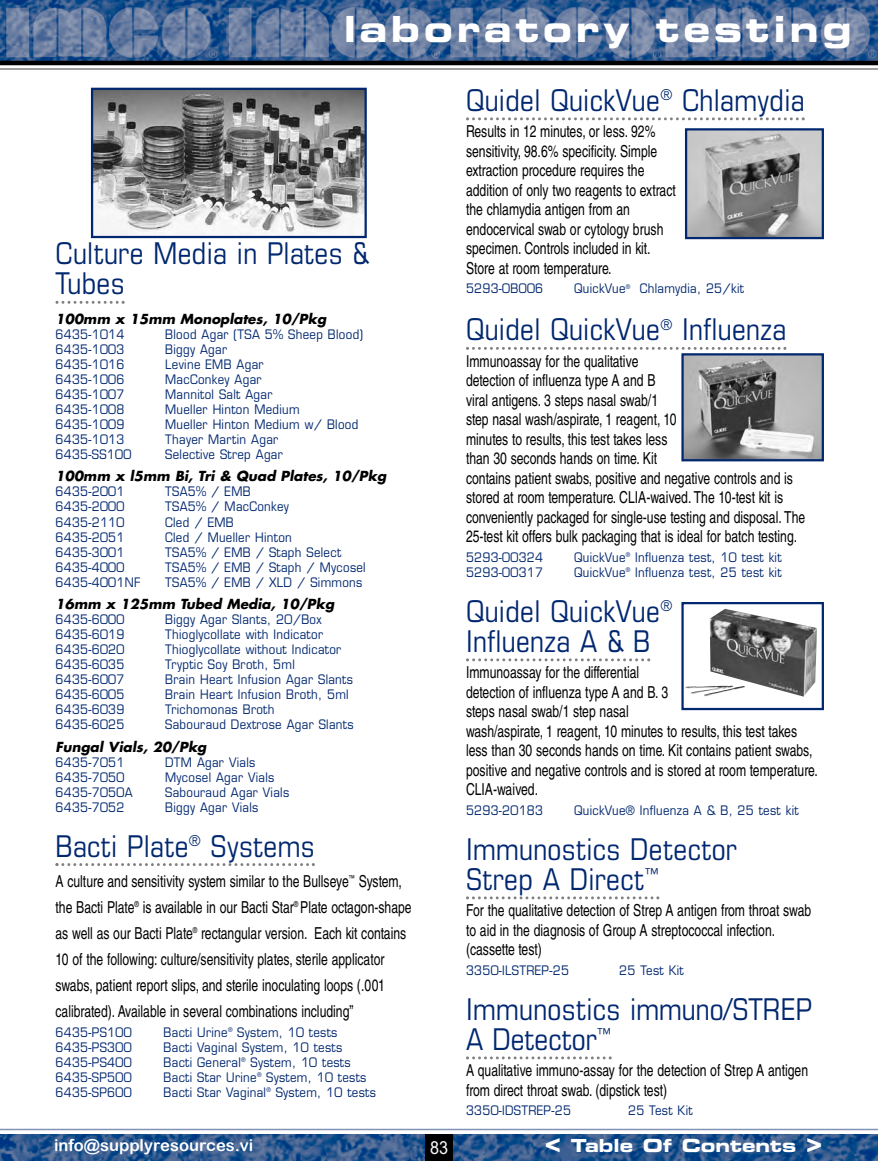
<style>
.page{position:relative;width:878px;height:1161px;background:#fff}
.page>*{position:absolute;margin:0;border:0;box-sizing:border-box;transform-origin:0 0}
.t1{font:36px "Eurostile Bold Extended Two";letter-spacing:.1em;color:#fff}
.t2{font:condensed 30px/30px "Eurostile";letter-spacing:.01em;color:#00276f}
.t3{font:18px "Eurostile Bold Extended Two";color:#fff}
.t4{font:18px "Arial";color:#fff;scale:.9 1}
.t5{font:condensed 16.5px/19.5px "Helvetica";color:#000;scale:.9 1}
.t6{font:16.5px "Arial Rounded MT Bold";color:#fff}
.t7{font:italic 700 13.5px "Futura";color:#000}
.t8{font:12.75px "Eurostile";letter-spacing:.025em;color:#00276f;scale:.9 1}
.s1{font-size:27px}
</style>
<div class="page">
<img style="left:0;top:0;width:878px;height:61px">
<img style="left:0;top:1134px;width:878px;height:27px">
<div style="left:425px;top:1134px;width:27px;height:27px;background:#000"></div>
<hr style="left:0;top:61px;width:878px;height:4px;background:#000">
<hr style="left:0;top:68px;width:878px;height:2px;background:#808080">
<hr style="left:0;top:1129px;width:878px;height:1px;background:#8093b7">
<svg style="left:56px;top:301px;width:69px;height:3px"></svg>
<svg style="left:56px;top:863px;width:259px;height:3px"></svg>
<svg style="left:466px;top:117px;width:338px;height:3px"></svg>
<svg style="left:466px;top:347px;width:320px;height:3px"></svg>
<svg style="left:466px;top:658px;width:184px;height:3px"></svg>
<svg style="left:466px;top:896px;width:193px;height:3px"></svg>
<svg style="left:466px;top:1056px;width:145px;height:3px"></svg>
<img style="left:94px;top:91px;width:270px;height:144px">
<div style="left:91px;top:88px;width:276px;height:150px;border:2px solid #00276f"></div>
<img style="left:688px;top:131px;width:133px;height:105px">
<div style="left:685px;top:128px;width:139px;height:111px;border:2px solid #00276f"></div>
<img style="left:684px;top:356px;width:137px;height:102px">
<div style="left:681px;top:353px;width:143px;height:108px;border:2px solid #00276f"></div>
<img style="left:685px;top:609px;width:132px;height:88px">
<div style="left:681px;top:602px;width:143px;height:108px;border:2px solid #00276f"></div>
<p class="t1" style="left:344px;top:16px;width:509px">laboratory testing</p>
<p class="t2" style="left:56px;top:241px;width:315px">Culture Media in Plates &amp;<br>Tubes</p>
<p class="t7" style="left:56px;top:313px;width:272px">100mm x 15mm Monoplates, 10/Pkg</p>
<p class="t8" style="left:56px;top:329px;width:78px">6435-1014</p>
<p class="t8" style="left:165px;top:329px;width:221px">Blood Agar (TSA 5% Sheep Blood)</p>
<p class="t8" style="left:56px;top:344px;width:78px">6435-1003</p>
<p class="t8" style="left:165px;top:344px;width:70px">Biggy Agar</p>
<p class="t8" style="left:56px;top:359px;width:78px">6435-1016</p>
<p class="t8" style="left:165px;top:359px;width:111px">Levine EMB Agar</p>
<p class="t8" style="left:56px;top:374px;width:78px">6435-1006</p>
<p class="t8" style="left:165px;top:374px;width:108px">MacConkey Agar</p>
<p class="t8" style="left:56px;top:389px;width:78px">6435-1007</p>
<p class="t8" style="left:165px;top:389px;width:121px">Mannitol Salt Agar</p>
<p class="t8" style="left:56px;top:404px;width:78px">6435-1008</p>
<p class="t8" style="left:165px;top:404px;width:151px">Mueller Hinton Medium</p>
<p class="t8" style="left:56px;top:419px;width:78px">6435-1009</p>
<p class="t8" style="left:165px;top:419px;width:216px">Mueller Hinton Medium w/ Blood</p>
<p class="t8" style="left:56px;top:434px;width:78px">6435-1013</p>
<p class="t8" style="left:165px;top:434px;width:127px">Thayer Martin Agar</p>
<p class="t8" style="left:56px;top:449px;width:86px">6435-SS100</p>
<p class="t8" style="left:165px;top:449px;width:132px">Selective Strep Agar</p>
<p class="t7" style="left:56px;top:470px;width:332px">100mm x l5mm Bi, Tri &amp; Quad Plates, 10/Pkg</p>
<p class="t8" style="left:56px;top:487px;width:78px">6435-2001</p>
<p class="t8" style="left:165px;top:487px;width:96px">TSA5% / EMB</p>
<p class="t8" style="left:56px;top:502px;width:78px">6435-2000</p>
<p class="t8" style="left:165px;top:502px;width:139px">TSA5% / MacConkey</p>
<p class="t8" style="left:56px;top:517px;width:78px">6435-2110</p>
<p class="t8" style="left:165px;top:517px;width:78px">Cled / EMB</p>
<p class="t8" style="left:56px;top:532px;width:78px">6435-2051</p>
<p class="t8" style="left:165px;top:532px;width:142px">Cled / Mueller Hinton</p>
<p class="t8" style="left:56px;top:547px;width:78px">6435-3001</p>
<p class="t8" style="left:165px;top:547px;width:197px">TSA5% / EMB / Staph Select</p>
<p class="t8" style="left:56px;top:562px;width:78px">6435-4000</p>
<p class="t8" style="left:165px;top:562px;width:224px">TSA5% / EMB / Staph / Mycosel</p>
<p class="t8" style="left:56px;top:577px;width:96px">6435-4001NF</p>
<p class="t8" style="left:165px;top:577px;width:220px">TSA5% / EMB / XLD / Simmons</p>
<p class="t7" style="left:56px;top:598px;width:280px">16mm x 125mm Tubed Media, 10/Pkg</p>
<p class="t8" style="left:56px;top:614px;width:78px">6435-6000</p>
<p class="t8" style="left:165px;top:614px;width:175px">Biggy Agar Slants, 20/Box</p>
<p class="t8" style="left:56px;top:629px;width:78px">6435-6019</p>
<p class="t8" style="left:165px;top:629px;width:177px">Thioglycollate with Indicator</p>
<p class="t8" style="left:56px;top:645px;width:78px">6435-6020</p>
<p class="t8" style="left:165px;top:645px;width:197px">Thioglycollate without Indicator</p>
<p class="t8" style="left:56px;top:660px;width:78px">6435-6035</p>
<p class="t8" style="left:165px;top:660px;width:145px">Tryptic Soy Broth, 5ml</p>
<p class="t8" style="left:56px;top:675px;width:78px">6435-6007</p>
<p class="t8" style="left:165px;top:675px;width:210px">Brain Heart Infusion Agar Slants</p>
<p class="t8" style="left:56px;top:690px;width:78px">6435-6005</p>
<p class="t8" style="left:165px;top:690px;width:205px">Brain Heart Infusion Broth, 5ml</p>
<p class="t8" style="left:56px;top:705px;width:78px">6435-6039</p>
<p class="t8" style="left:165px;top:705px;width:123px">Trichomonas Broth</p>
<p class="t8" style="left:56px;top:720px;width:78px">6435-6025</p>
<p class="t8" style="left:165px;top:720px;width:211px">Sabouraud Dextrose Agar Slants</p>
<p class="t7" style="left:56px;top:740px;width:152px">Fungal Vials, 20/Pkg</p>
<p class="t8" style="left:56px;top:757px;width:78px">6435-7051</p>
<p class="t8" style="left:165px;top:757px;width:101px">DTM Agar Vials</p>
<p class="t8" style="left:56px;top:772px;width:78px">6435-7050</p>
<p class="t8" style="left:165px;top:772px;width:123px">Mycosel Agar Vials</p>
<p class="t8" style="left:56px;top:787px;width:87px">6435-7050A</p>
<p class="t8" style="left:165px;top:787px;width:139px">Sabouraud Agar Vials</p>
<p class="t8" style="left:56px;top:802px;width:78px">6435-7052</p>
<p class="t8" style="left:165px;top:802px;width:105px">Biggy Agar Vials</p>
<p class="t2" style="left:56px;top:834px;width:261px">Bacti Plate<sup>®</sup> Systems</p>
<p class="t5" style="left:55px;top:869px;width:397px;line-height:26.1px">A culture and sensitivity system similar to the Bullseye<sup>™</sup> System, the Bacti Plate<sup>®</sup> is available in our Bacti Star<sup>®</sup> Plate octagon-shape as well as our Bacti Plate<sup>®</sup> rectangular version. Each kit contains 10 of the following: culture/sensitivity plates, sterile applicator swabs, patient report slips, and sterile inoculating loops (.001 calibrated). Available in several combinations including”</p>
<p class="t8" style="left:56px;top:1027px;width:86px">6435-PS100</p>
<p class="t8" style="left:164px;top:1027px;width:195px">Bacti Urine<sup>®</sup> System, 10 tests</p>
<p class="t8" style="left:56px;top:1042px;width:86px">6435-PS300</p>
<p class="t8" style="left:164px;top:1042px;width:200px">Bacti Vaginal System, 10 tests</p>
<p class="t8" style="left:56px;top:1057px;width:86px">6435-PS400</p>
<p class="t8" style="left:164px;top:1057px;width:209px">Bacti General<sup>®</sup> System, 10 tests</p>
<p class="t8" style="left:56px;top:1072px;width:86px">6435-SP500</p>
<p class="t8" style="left:164px;top:1072px;width:227px">Bacti Star Urine<sup>®</sup> System, 10 tests</p>
<p class="t8" style="left:56px;top:1087px;width:86px">6435-SP600</p>
<p class="t8" style="left:164px;top:1087px;width:237px">Bacti Star Vaginal<sup>®</sup> System, 10 tests</p>
<p class="t6" style="left:54px;top:1135px;width:201px">info@supplyresources.vi</p>
<p class="t4" style="left:430px;top:1141px;width:22px">83</p>
<p class="t2" style="left:466px;top:88px;width:340px">Quidel QuickVue<sup>®</sup> Chlamydia</p>
<p class="t5" style="left:466px;top:123px;width:235px">Results in 12 minutes, or less. 92% sensitivity, 98.6% specificity. Simple extraction procedure requires the addition of only two reagents to extract the chlamydia antigen from an endocervical swab or cytology brush specimen. Controls included in kit.<br>Store at room temperature.</p>
<p class="t8" style="left:466px;top:284px;width:87px">5293-0B006</p>
<p class="t8" style="left:574px;top:284px;width:190px">QuickVue<sup>®</sup> Chlamydia, 25/kit</p>
<p class="t2" style="left:466px;top:317px;width:322px">Quidel QuickVue<sup>®</sup> Influenza</p>
<p class="t5" style="left:466px;top:353px;width:378px">Immunoassay for the qualitative<br>detection of influenza type A and B<br>viral antigens. 3 steps nasal swab/1<br>step nasal wash/aspirate, 1 reagent, 10<br>minutes to results, this test takes less<br>than 30 seconds hands on time. Kit<br>contains patient swabs, positive and negative controls and is stored at room temperature. CLIA-waived. The 10-test kit is conveniently packaged for single-use testing and disposal. The 25-test kit offers bulk packaging that is ideal for batch testing.</p>
<p class="t8" style="left:466px;top:552px;width:87px">5293-00324</p>
<p class="t8" style="left:574px;top:552px;width:232px">QuickVue<sup>®</sup> Influenza test, 10 test kit</p>
<p class="t8" style="left:466px;top:567px;width:87px">5293-00317</p>
<p class="t8" style="left:574px;top:567px;width:232px">QuickVue<sup>®</sup> Influenza test, 25 test kit</p>
<p class="t2" style="left:466px;top:599px;width:208px">Quidel QuickVue<sup>®<br></sup>Influenza A &amp; B</p>
<p class="t5" style="left:466px;top:664px;width:392px">Immunoassay for the differential<br>detection of influenza type A and B. 3<br>steps nasal swab/1 step nasal<br>wash/aspirate, 1 reagent, 10 minutes to results, this test takes less than 30 seconds hands on time. Kit contains patient swabs, positive and negative controls and is stored at room temperature.<br>CLIA-waived.</p>
<p class="t8" style="left:466px;top:805px;width:87px">5293-20183</p>
<p class="t8" style="left:574px;top:805px;width:251px">QuickVue® Influenza A &amp; B, 25 test kit</p>
<p class="t2" style="left:466px;top:837px;width:272px">Immunostics Detector<br>Strep A Direct<sup>™</sup></p>
<p class="t5" style="left:466px;top:902px;width:385px">For the qualitative detection of Strep A antigen from throat swab to aid in the diagnosis of Group A streptococcal infection. (cassette test)</p>
<p class="t8" style="left:466px;top:965px;width:116px">3350-ILSTREP-25</p>
<p class="t8" style="left:619px;top:965px;width:73px">25 Test Kit</p>
<p class="t2" style="left:466px;top:997px;width:347px">Immunostics immuno/STREP<br>A Detector<sup>™</sup></p>
<p class="t5" style="left:466px;top:1063px;width:381px">A qualitative immuno-assay for the detection of Strep A antigen from direct throat swab. (dipstick test)</p>
<p class="t8" style="left:466px;top:1106px;width:118px">3350-IDSTREP-25</p>
<p class="t8" style="left:628px;top:1106px;width:73px">25 Test Kit</p>
<p class="t3" style="left:544px;top:1139px;width:279px"><span class="s1">&lt;</span> Table Of Contents <span class="s1">&gt;</span></p>
</div>
